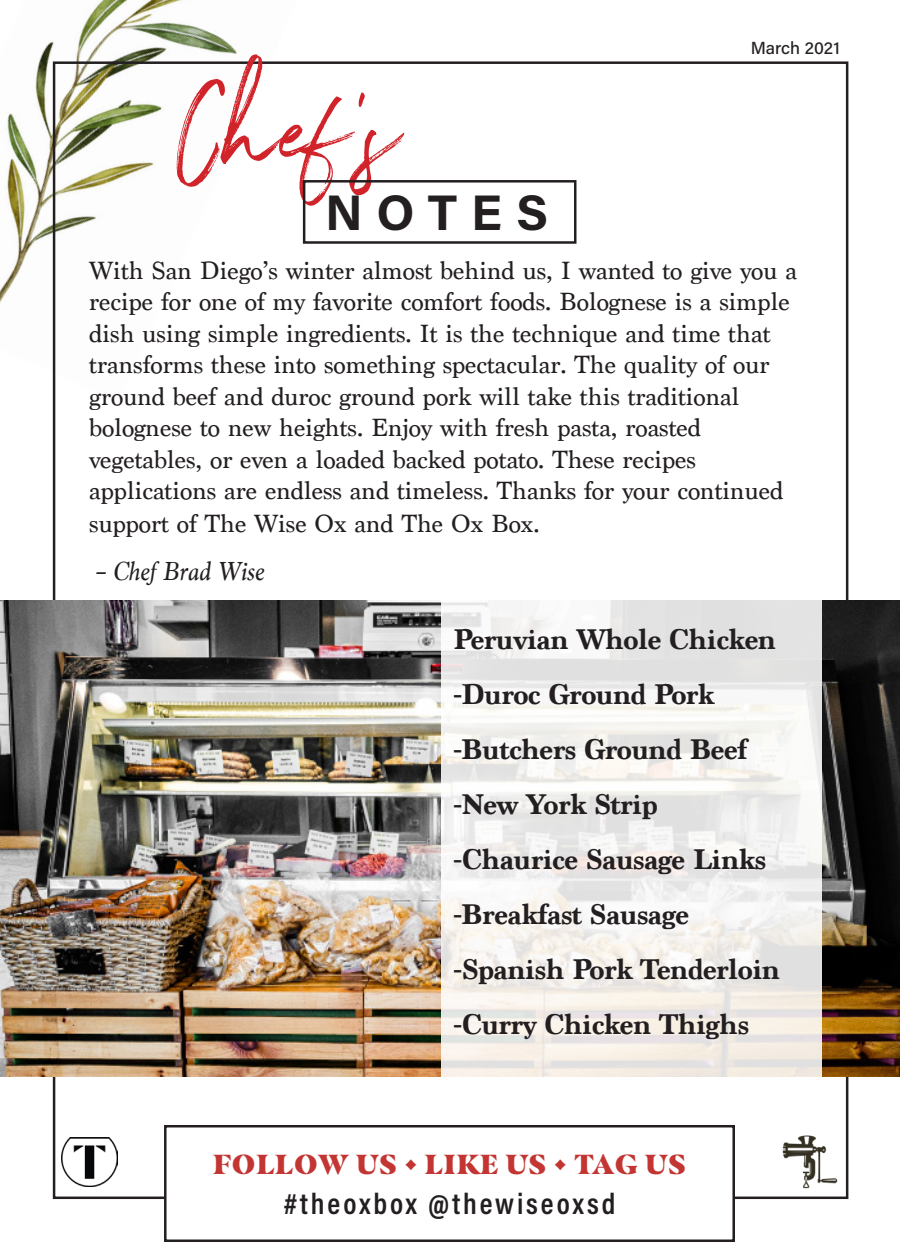
<style>
.page{position:relative;width:900px;height:1260px;background:#fff}
.page>*{position:absolute;margin:0;border:0;box-sizing:border-box;transform-origin:0 0}
.t1{font:130px "Northwell";color:#d1232a}
.t2{font:50px "Acumin Variable Concept";letter-spacing:.275em;color:#231f20}
.t3{font:700 30px "Marion";letter-spacing:-.02em;color:#231f20}
.t4{font:30px "Acumin Variable Concept";letter-spacing:.095em;color:#231f20}
.t5{font:900 27.5px "Masqualero";letter-spacing:.03em;color:#c33532}
.t6{font:italic 27.5px "Marion";color:#231f20}
.t7{font:26.25px/31.5px "Marion";color:#231f20}
.t8{font:17.5px "Acumin Variable Concept";color:#231f20}
</style>
<div class="page">
<img style="left:0;top:0;width:237px;height:401px">
<img style="left:0;top:600px;width:900px;height:476px">
<svg style="left:442px;top:600px;width:380px;height:477px"></svg>
<img style="left:62px;top:1138px;width:56px;height:49px">
<img style="left:782px;top:1135px;width:56px;height:54px">
<div style="left:164px;top:1125px;width:571px;height:117px;border:2px solid #231f20"></div>
<div style="left:303px;top:180px;width:274px;height:64px;border:2px solid #231f20"></div>
<p class="t1" style="left:176px;top:36px;width:226px">Chef’s</p>
<p class="t2" style="left:325px;top:178px;width:225px">NOTES</p>
<p class="t8" style="left:751px;top:36px;width:91px">March 2021</p>
<p class="t7" style="left:89px;top:255px;width:709px">With San Diego’s winter almost behind us, I wanted to give you a recipe for one of my favorite comfort foods. Bolognese is a simple dish using simple ingredients. It is the technique and time that transforms these into something spectacular. The quality of our ground beef and duroc ground pork will take this traditional</p>
<p class="t7" style="left:89px;top:412px;width:695px">bolognese to new heights. Enjoy with fresh pasta, roasted vegetables, or even a loaded backed potato. These recipes applications are endless and timeless. Thanks for your continued support of The Wise Ox and The Ox Box.</p>
<p class="t6" style="left:95px;top:553px;width:171px">– Chef Brad Wise</p>
<p class="t3" style="left:453px;top:621px;width:325px">Peruvian Whole Chicken</p>
<p class="t3" style="left:453px;top:676px;width:263px">-Duroc Ground Pork</p>
<p class="t3" style="left:453px;top:731px;width:296px">-Butchers Ground Beef</p>
<p class="t3" style="left:453px;top:786px;width:206px">-New York Strip</p>
<p class="t3" style="left:453px;top:841px;width:315px">-Chaurice Sausage Links</p>
<p class="t3" style="left:453px;top:896px;width:238px">-Breakfast Sausage</p>
<p class="t3" style="left:453px;top:951px;width:329px">-Spanish Pork Tenderloin</p>
<p class="t3" style="left:453px;top:1006px;width:298px">-Curry Chicken Thighs</p>
<p class="t5" style="left:213px;top:1146px;width:474px">FOLLOW US • LIKE US • TAG US</p>
<p class="t4" style="left:284px;top:1183px;width:333px">#theoxbox @thewiseoxsd</p>
</div>
